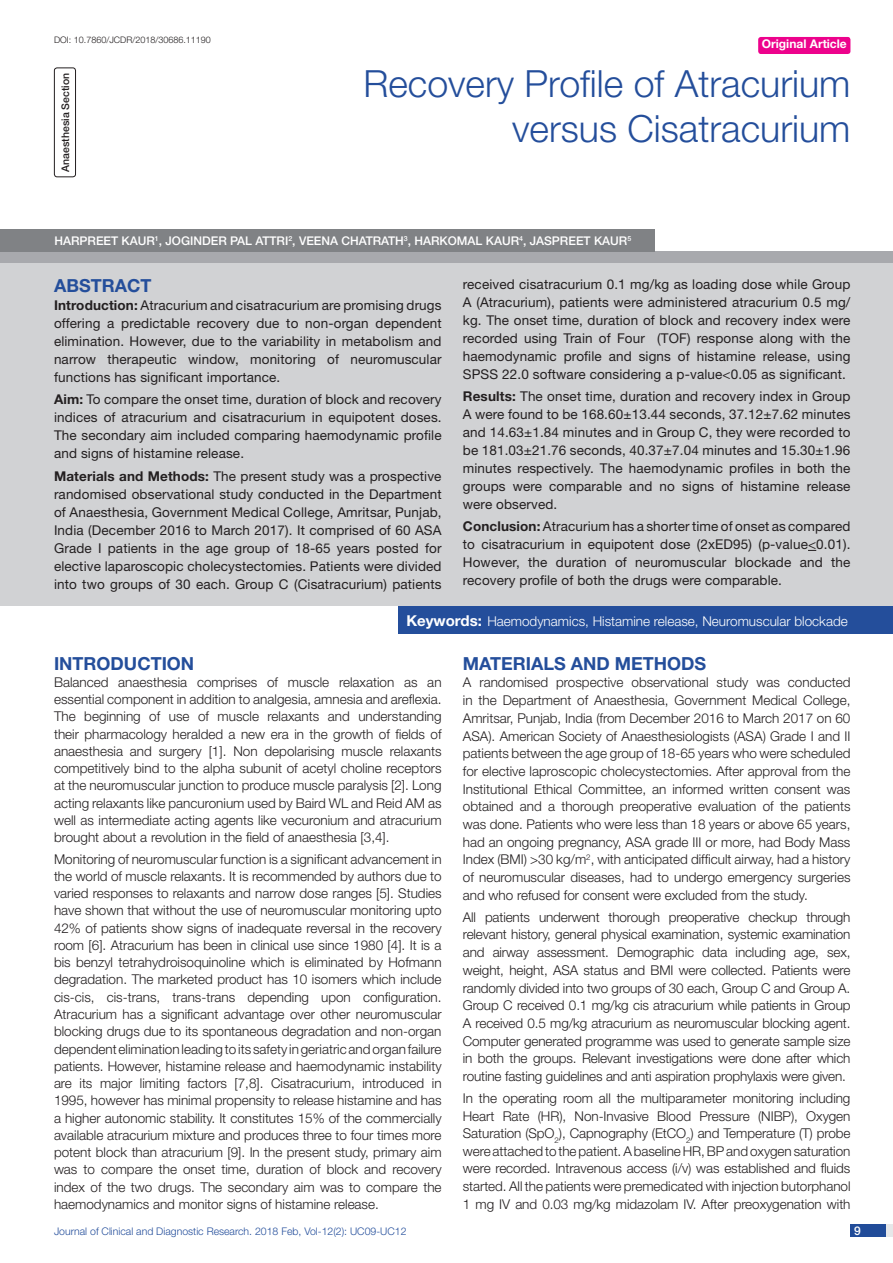
<style>
.page{position:relative;width:893px;height:1263px;background:#fff}
.page>*{position:absolute;margin:0;border:0;box-sizing:border-box;transform-origin:0 0}
.t1{font:300 37.5px/45px "Helvetica Neue";color:#244e9b;text-align:right}
.Heading{font:700 18px "Helvetica Neue";color:#244e9b}
.Abstract_head{font:700 18px "Helvetica Neue";color:#244e9b}
.Body_text{font:300 13.5px/17.2px "Helvetica Neue";color:#231f20;text-align:justify}
.Abstract_Text{font:13.5px/18px "Helvetica Neue";letter-spacing:.01em;color:#231f20;text-align:justify}
.Key_words{font:300 13.5px "Helvetica Neue";color:#fff}
.Author{font:500 12px "Helvetica Neue";color:#fff}
.t2{font:700 12px "Helvetica Neue";color:#fff}
.t3{font:300 10.5px "Helvetica Neue";color:#244e9b}
.section{font:500 10.5px "Helvetica Neue";color:#231f20}
.DOI{font:300 9px "Helvetica Neue";color:#231f20}
.s1{font-weight:700}
.s2{font-weight:700;font-size:15px}
</style>
<div class="page">
<div style="left:850px;top:1224px;width:43px;height:13px;background:#e6e7e9"></div>
<div style="left:850px;top:1224px;width:35px;height:13px;background:#214c99"></div>
<div style="left:758px;top:37px;width:92px;height:17px;background:#ed028c;border-radius:3px"></div>
<div style="left:54px;top:68px;width:22px;height:109px;border:1px solid #231f20;border-radius:3px"></div>
<div style="left:0;top:252px;width:893px;height:12px;background:#a8a9ad"></div>
<div style="left:0;top:229px;width:654px;height:23px;background:#808285"></div>
<div style="left:0;top:264px;width:893px;height:342px;background:#d1d2d4"></div>
<div style="left:398px;top:606px;width:495px;height:28px;background:#244e9b"></div>
<p class="DOI" style="left:54px;top:35px;width:158px">DOI: 10.7860/JCDR/2018/30686.11190</p>
<p class="t2" style="left:762px;top:37px;width:87px">Original Article</p>
<p class="section" style="left:59px;top:172px;width:100px;rotate:-90deg">ANAESTHESIA SECTION</p>
<p class="t1" style="left:363px;top:60px;width:489px">Recovery Profile of Atracurium versus Cisatracurium</p>
<p class="Author" style="left:54px;top:234px;width:578px">HARPREET KAUR<sup>1</sup>, JOGINDER PAL ATTRI<sup>2</sup>, VEENA CHATRATH <sup>3</sup>, HARKOMAL KAUR<sup>4</sup>, JASPREET KAUR<sup>5</sup></p>
<p class="Abstract_head" style="left:54px;top:274px;width:99px">ABSTRACT</p>
<p class="Abstract_Text" style="left:54px;top:296px;width:389px"><span class="s1">Introduction:</span> Atracurium and cisatracurium are promising drugs offering a predictable recovery due to non-organ dependent elimination. However, due to the variability in metabolism and narrow therapeutic window, monitoring of neuromuscular functions has significant importance.</p>
<p class="Abstract_Text" style="left:54px;top:390px;width:389px"><span class="s1">Aim:</span> To compare the onset time, duration of block and recovery indices of atracurium and cisatracurium in equipotent doses.<br>The secondary aim included comparing haemodynamic profile and signs of histamine release.</p>
<p class="Abstract_Text" style="left:54px;top:466px;width:389px"><span class="s1">Materials and Methods:</span> The present study was a prospective randomised observational study conducted in the Department of Anaesthesia, Government Medical College, Amritsar, Punjab, India (December 2016 to March 2017). It comprised of 60 ASA Grade I patients in the age group of 18-65 years posted for elective laparoscopic cholecystectomies. Patients were divided into two groups of 30 each. Group C (Cisatracurium) patients</p>
<p class="Abstract_Text" style="left:463px;top:275px;width:389px">received cisatracurium 0.1 mg/kg as loading dose while Group A (Atracurium), patients were administered atracurium 0.5 mg/ kg. The onset time, duration of block and recovery index were recorded using Train of Four (TOF) response along with the haemodynamic profile and signs of histamine release, using SPSS 22.0 software considering a p-value&lt;0.05 as significant.</p>
<p class="Abstract_Text" style="left:463px;top:387px;width:389px"><span class="s1">Results:</span> The onset time, duration and recovery index in Group A were found to be 168.60±13.44 seconds, 37.12±7.62 minutes and 14.63±1.84 minutes and in Group C, they were recorded to be 181.03±21.76 seconds, 40.37±7.04 minutes and 15.30±1.96 minutes respectively. The haemodynamic profiles in both the groups were comparable and no signs of histamine release were observed.</p>
<p class="Abstract_Text" style="left:463px;top:517px;width:389px"><span class="s1">Conclusion:</span> Atracurium has a shorter time of onset as compared to cisatracurium in equipotent dose (2xED95) (p-value&lt;0.01).<br>However, the duration of neuromuscular blockade and the recovery profile of both the drugs were comparable.</p>
<p class="Key_words" style="left:406px;top:613px;width:443px"><span class="s2">Keywords:</span> Haemodynamics, Histamine release, Neuromuscular blockade</p>
<p class="Heading" style="left:54px;top:652px;width:142px">INTRODUCTION</p>
<p class="Body_text" style="left:54px;top:673px;width:389px">Balanced anaesthesia comprises of muscle relaxation as an essential component in addition to analgesia, amnesia and areflexia.<br>The beginning of use of muscle relaxants and understanding their pharmacology heralded a new era in the growth of fields of anaesthesia and surgery [1]. Non depolarising muscle relaxants competitively bind to the alpha subunit of acetyl choline receptors at the neuromuscular junction to produce muscle paralysis [2]. Long acting relaxants like pancuronium used by Baird WL and Reid AM as well as intermediate acting agents like vecuronium and atracurium brought about a revolution in the field of anaesthesia [3,4].</p>
<p class="Body_text" style="left:54px;top:850px;width:389px">Monitoring of neuromuscular function is a significant advancement in the world of muscle relaxants. It is recommended by authors due to varied responses to relaxants and narrow dose ranges [5]. Studies have shown that without the use of neuromuscular monitoring upto 42% of patients show signs of inadequate reversal in the recovery room [6]. Atracurium has been in clinical use since 1980 [4]. It is a bis benzyl tetrahydroisoquinoline which is eliminated by Hofmann degradation. The marketed product has 10 isomers which include cis-cis, cis-trans, trans-trans depending upon configuration.<br>Atracurium has a significant advantage over other neuromuscular blocking drugs due to its spontaneous degradation and non-organ dependent elimination leading to its safety in geriatric and organ failure patients. However, histamine release and haemodynamic instability are its major limiting factors [7,8]. Cisatracurium, introduced in 1995, however has minimal propensity to release histamine and has a higher autonomic stability. It constitutes 15% of the commercially available atracurium mixture and produces three to four times more potent block than atracurium [9]. In the present study, primary aim was to compare the onset time, duration of block and recovery index of the two drugs. The secondary aim was to compare the haemodynamics and monitor signs of histamine release.</p>
<p class="Heading" style="left:463px;top:652px;width:245px">MATERIALS AND METHODS</p>
<p class="Body_text" style="left:463px;top:673px;width:389px;line-height:17.7px">A randomised prospective observational study was conducted in the Department of Anaesthesia, Government Medical College, Amritsar, Punjab, India (from December 2016 to March 2017 on 60<br>ASA). American Society of Anaesthesiologists (ASA) Grade I and II patients between the age group of 18-65 years who were scheduled for elective laproscopic cholecystectomies. After approval from the Institutional Ethical Committee, an informed written consent was obtained and a thorough preoperative evaluation of the patients was done. Patients who were less than 18 years or above 65 years, had an ongoing pregnancy, ASA grade III or more, had Body Mass Index (BMI) &gt;30 kg/m<sup>2</sup>, with anticipated difficult airway, had a history of neuromuscular diseases, had to undergo emergency surgeries and who refused for consent were excluded from the study.</p>
<p class="Body_text" style="left:463px;top:908px;width:389px;line-height:17.7px">All patients underwent thorough preoperative checkup through relevant history, general physical examination, systemic examination and airway assessment. Demographic data including age, sex, weight, height, ASA status and BMI were collected. Patients were randomly divided into two groups of 30 each, Group C and Group A.<br>Group C received 0.1 mg/kg cis atracurium while patients in Group A received 0.5 mg/kg atracurium as neuromuscular blocking agent.<br>Computer generated programme was used to generate sample size in both the groups. Relevant investigations were done after which routine fasting guidelines and anti aspiration prophylaxis were given.</p>
<p class="Body_text" style="left:463px;top:1089px;width:389px;line-height:17.7px">In the operating room all the multiparameter monitoring including Heart Rate (HR), Non-Invasive Blood Pressure (NIBP), Oxygen Saturation (SpO<sub>2</sub>), Capnography (EtCO<sub>2</sub>) and Temperature (T) probe were attached to the patient. A baseline HR, BP and oxygen saturation were recorded. Intravenous access (i/v) was established and fluids started. All the patients were premedicated with injection butorphanol 1 mg IV and 0.03 mg/kg midazolam IV. After preoxygenation with</p>
<p class="t3" style="left:54px;top:1225px;width:354px">Journal of Clinical and Diagnostic Research. 2018 Feb, Vol-12(2): UC09-UC12</p>
<p class="Author" style="left:854px;top:1223px;width:8px">9</p>
</div>
